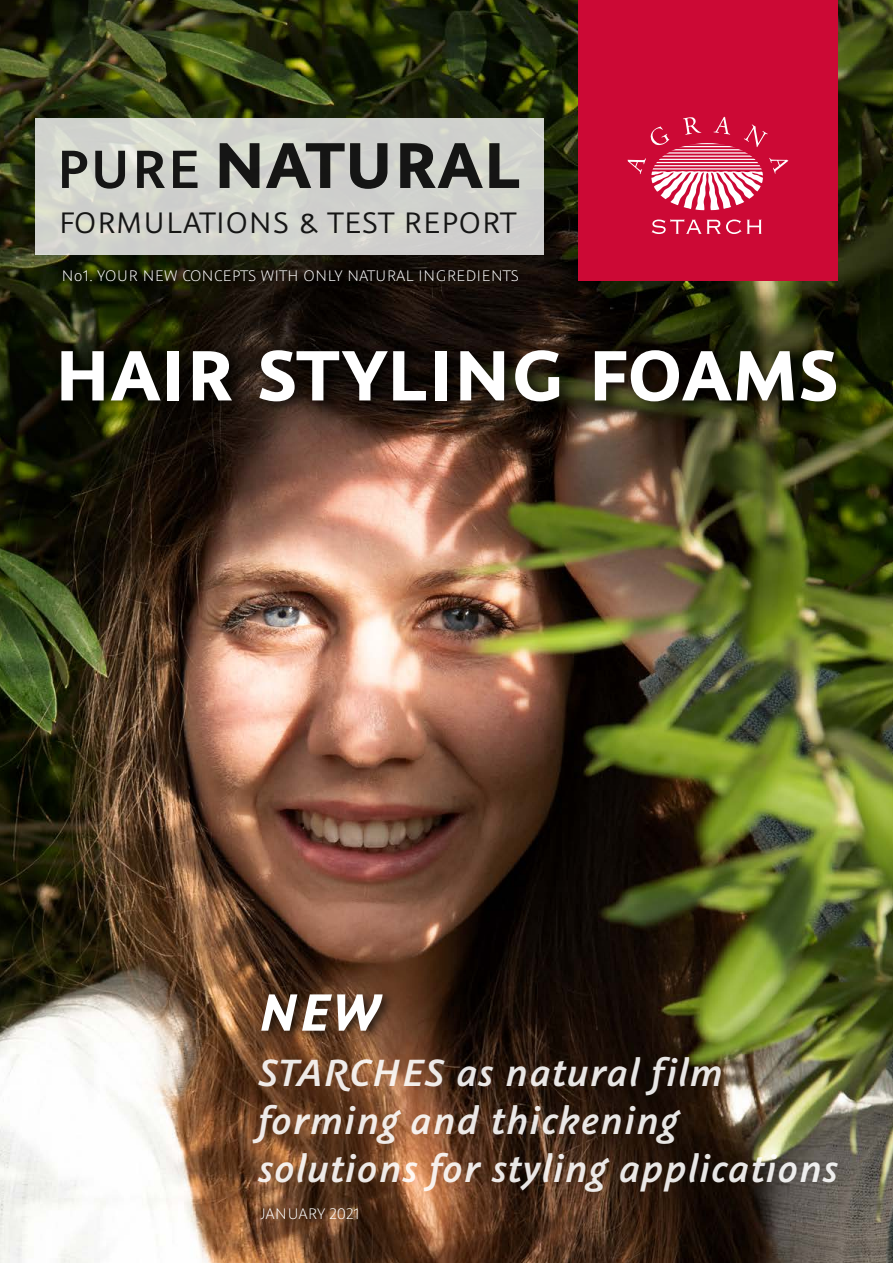
<style>
.page{position:relative;width:893px;height:1263px;background:#fff}
.page>*{position:absolute;margin:0;border:0;box-sizing:border-box;transform-origin:0 0}
.t1{font:700 79.65px "Graublau Sans";letter-spacing:.02em;color:#fff}
.t2{font:700 72.3px "Graublau Sans";letter-spacing:.02em;color:#000}
.t3{font:italic 700 58.65px "Graublau Sans";color:#fff}
.t4{font:italic 42.6px/48px "Graublau Sans Smbold";letter-spacing:.02em;color:#fff}
.t5{font:33.3px "Graublau Sans";letter-spacing:.02em;color:#000}
.t6{font:300 17.25px "Graublau Sans";letter-spacing:.01em;color:#fff}
.s1{font-weight:600;font-size:60.3px}
</style>
<div class="page">
<img style="left:0;top:0;width:893px;height:1263px">
<div style="left:578px;top:0;width:260px;height:281px;background:#cc0935"></div>
<svg style="left:652px;top:219px;width:110px;height:15px"></svg>
<hr style="left:651px;top:143px;width:112px;height:1px;background:#fff">
<hr style="left:651px;top:146px;width:112px;height:1px;background:#fff">
<hr style="left:651px;top:149px;width:112px;height:1px;background:#fff">
<hr style="left:651px;top:152px;width:112px;height:2px;background:#fff">
<hr style="left:651px;top:156px;width:112px;height:1px;background:#fff">
<svg style="left:627px;top:158px;width:136px;height:52px"></svg>
<svg style="left:650px;top:126px;width:19px;height:20px"></svg>
<svg style="left:683px;top:117px;width:18px;height:18px"></svg>
<svg style="left:713px;top:117px;width:17px;height:18px"></svg>
<svg style="left:744px;top:124px;width:24px;height:23px"></svg>
<svg style="left:769px;top:158px;width:19px;height:16px"></svg>
<div style="left:55px;top:341px;width:798px;height:75px;background:#000;opacity:.75"></div>
<div style="left:257px;top:988px;width:138px;height:54px;background:#000;opacity:.75"></div>
<div style="left:60px;top:267px;width:464px;height:20px;background:#000;opacity:.75"></div>
<div style="left:35px;top:118px;width:508px;height:136px;background:linear-gradient(to right,#d5d7d0,#d0d0cd)"></div>
<h2 class="t2" style="left:56px;top:121px;width:465px"><span class="s1">PURE</span> NATURAL</h2>
<p class="t5" style="left:58px;top:203px;width:459px">FORMULATIONS &amp; TEST REPORT</p>
<p class="t6" style="left:61px;top:266px;width:459px">No1. YOUR NEW CONCEPTS WITH ONLY NATURAL INGREDIENTS</p>
<h1 class="t1" style="left:55px;top:326px;width:785px">HAIR STYLING FOAMS</h1>
<h3 class="t3" style="left:258px;top:972px;width:124px">NEW</h3>
<p class="t4" style="left:259px;top:1047px;width:581px">STARCHES as natural film forming and thickening solutions for styling applications</p>
<p class="t6" style="left:260px;top:1203px;width:101px">JANUARY 2021</p>
</div>
